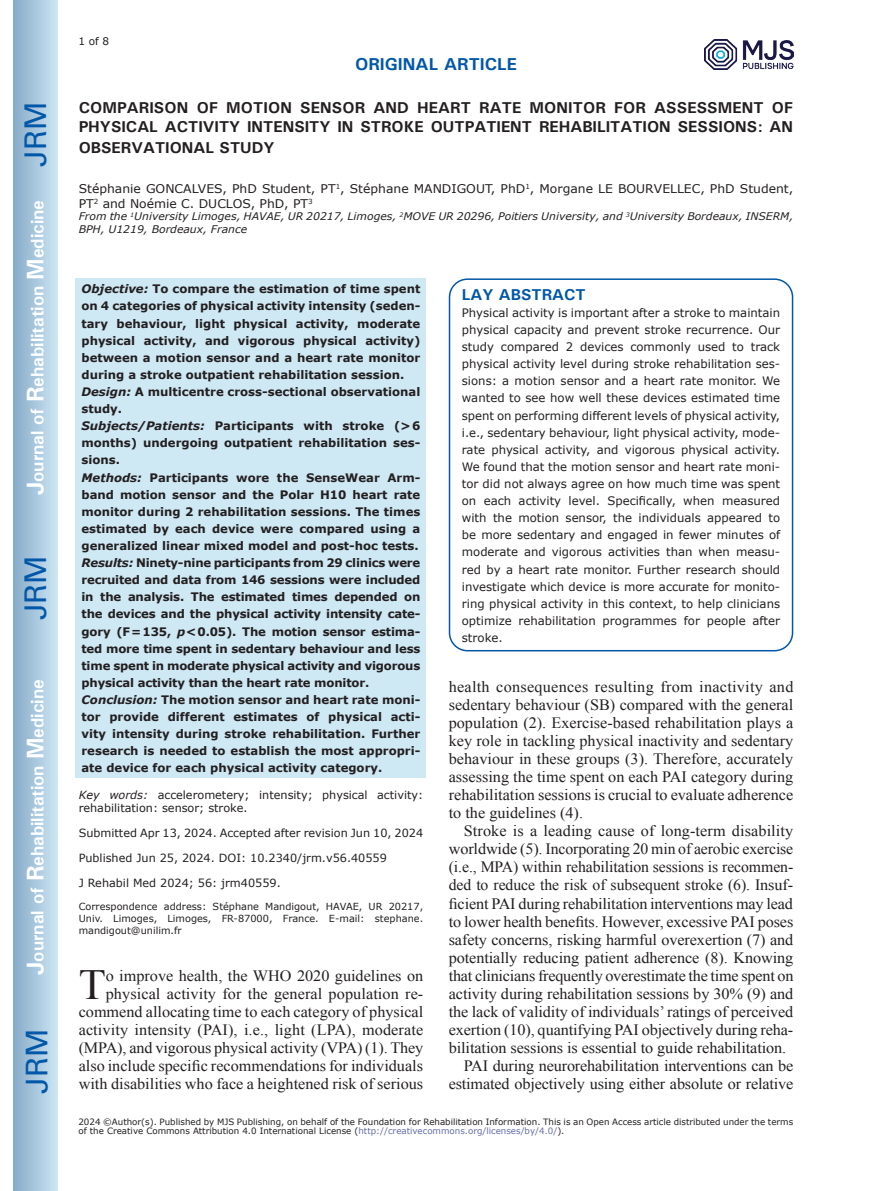
<style>
.page{position:relative;width:872px;height:1191px;background:#fff}
.page>*{position:absolute;margin:0;border:0;box-sizing:border-box;transform-origin:0 0}
.t1{font:42.9px "Times New Roman";color:#231f20}
.t2{font:30px "Univers";color:#0157a8}
.t3{font:700 18px "Univers";color:#fff}
.t4{font:700 17.25px "Univers";color:#0157a8}
.t5{font:15.75px/18px "Times New Roman";letter-spacing:-.005em;color:#231f20;text-align:right}
.t6{font:700 15.75px/18.9px "Univers";color:#231f20}
.t7{font:700 15.75px "Univers";color:#0157a8}
.t8{font:12px/14.4px "Verdana";color:#231f20}
.t9{font:700 11.7px/17.1px "Verdana";color:#231f20}
.t10{font:11.7px/17.1px "Verdana";color:#231f20;text-align:justify}
.t11{font:11.25px/13.5px "Verdana";color:#231f20}
.t12{font:italic 10.5px/12.8px "Verdana";color:#231f20}
.t13{font:10.5px "Verdana";color:#231f20}
.t14{font:9.75px/11.7px "Verdana";color:#231f20;text-align:justify}
.t15{font:8.7px/9px "Verdana";color:#231f20}
.s1{font-size:24px}
.s2{font-style:italic}
.s3{color:#656da9}
</style>
<div class="page">
<div style="left:14px;top:0;width:43px;height:1191px;background:linear-gradient(to right,#88acca,#cbe5f2)"></div>
<img style="left:704px;top:40px;width:89px;height:30px">
<div style="left:75px;top:278px;width:351px;height:500px;background:#cee8f4"></div>
<div style="left:449px;top:278px;width:344px;height:373px;border:2px solid #0157a8;border-radius:18px"></div>
<h2 class="t2" style="left:18px;top:167px;width:67px;rotate:-90deg">JRM</h2>
<p class="t3" style="left:26px;top:495px;width:297px;rotate:-90deg"><span class="s1">J</span>ournal of <span class="s1">R</span>ehabilitation <span class="s1">M</span>edicine</p>
<h2 class="t2" style="left:18px;top:620px;width:67px;rotate:-90deg">JRM</h2>
<p class="t3" style="left:26px;top:974px;width:297px;rotate:-90deg"><span class="s1">J</span>ournal of <span class="s1">R</span>ehabilitation <span class="s1">M</span>edicine</p>
<h2 class="t2" style="left:19px;top:1093px;width:67px;rotate:-90deg">JRM</h2>
<p class="t13" style="left:78px;top:35px;width:32px">1 of 8</p>
<p class="t4" style="left:355px;top:53px;width:163px">ORIGINAL ARTICLE</p>
<p class="t6" style="left:79px;top:98px;width:716px">COMPARISON OF MOTION SENSOR AND HEART RATE MONITOR FOR ASSESSMENT OF<br>PHYSICAL ACTIVITY INTENSITY IN STROKE OUTPATIENT REHABILITATION SESSIONS: AN</p>
<p class="t6" style="left:79px;top:138px;width:197px">OBSERVATIONAL STUDY</p>
<p class="t8" style="left:79px;top:182px;width:716px">Stéphanie GONCALVES, PhD Student, PT<sup>1</sup>, Stéphane MANDIGOUT, PhD<sup>1</sup>, Morgane LE BOURVELLEC, PhD Student,<br>PT<sup>2</sup> and Noémie C. DUCLOS, PhD, PT<sup>3</sup></p>
<p class="t12" style="left:79px;top:210px;width:716px">From the <sup>1</sup>University Limoges, HAVAE, UR 20217, Limoges, <sup>2</sup>MOVE UR 20296, Poitiers University, and <sup>3</sup>University Bordeaux, INSERM,<br>BPH, U1219, Bordeaux, France</p>
<p class="t9" style="left:81px;top:281px;width:340px"><span class="s2">Objective:</span> To compare the estimation of time spent on 4 categories of physical activity intensity (seden&shy;tary behaviour, light physical activity, moderate physical activity, and vigorous physical activity) between a motion sensor and a heart rate monitor during a stroke outpatient rehabilitation session.<br><span class="s2">Design:</span> A multicentre cross-sectional observational study.<br><span class="s2">Subjects/Patients:</span> Participants with stroke (&gt;6 months) undergoing outpatient rehabilitation ses&shy;sions.<br><span class="s2">Methods:</span> Participants wore the SenseWear Arm&shy;band motion sensor and the Polar H10 heart rate monitor during 2 rehabilitation sessions. The times estimated by each device were compared using a generalized linear mixed model and post-hoc tests.<br><span class="s2">Results:</span> Ninety-nine participants from 29 clinics were recruited and data from 146 sessions were included in the analysis. The estimated times depended on the devices and the physical activity intensity cate&shy;gory (F=135, <span class="s2">p</span>&lt;0.05). The motion sensor estima&shy;ted more time spent in sedentary behaviour and less time spent in moderate physical activity and vigorous physical activity than the heart rate monitor.<br><span class="s2">Conclusion:</span> The motion sensor and heart rate moni&shy;tor provide different estimates of physical acti&shy;vity intensity during stroke rehabilitation. Further research is needed to establish the most appropri&shy;ate device for each physical activity category.</p>
<p class="t11" style="left:79px;top:788px;width:346px"><span class="s2">Key words:</span> accelerometery; intensity; physical activity: rehabilitation: sensor; stroke.</p>
<p class="t11" style="left:79px;top:826px;width:346px">Submitted Apr 13, 2024. Accepted after revision Jun 10, 2024</p>
<p class="t11" style="left:79px;top:851px;width:310px">Published Jun 25, 2024. DOI: 10.2340/jrm.v56.40559</p>
<p class="t11" style="left:79px;top:876px;width:204px">J Rehabil Med 2024; 56: jrm40559.</p>
<p class="t14" style="left:79px;top:901px;width:346px">Correspondence address: Stéphane Mandigout, HAVAE, UR 20217, Univ. Limoges, Limoges, FR-87000, France. E-mail: stephane. mandigout@unilim.fr</p>
<h1 class="t1" style="left:79px;top:956px;width:29px">T</h1>
<p class="t5" style="left:79px;top:966px;width:346px">o improve health, the WHO 2020 guidelines on physical activity for the general population re&shy;commend allocating time to each category of physical activity intensity (PAI), i.e., light (LPA), moderate (MPA), and vigorous physical activity (VPA) (1). They also include specific recommendations for individuals with disabilities who face a heightened risk of serious</p>
<p class="t7" style="left:462px;top:284px;width:125px">LAY ABSTRACT</p>
<p class="t10" style="left:462px;top:304px;width:320px">Physical activity is important after a stroke to maintain physical capacity and prevent stroke recurrence. Our study compared 2 devices commonly used to track physical activity level during stroke rehabilitation ses&shy;sions: a motion sensor and a heart rate monitor. We wanted to see how well these devices estimated time spent on performing different levels of physical activity, i.e., sedentary behaviour, light physical activity, mode&shy;rate physical activity, and vigorous physical activity.<br>We found that the motion sensor and heart rate moni&shy;tor did not always agree on how much time was spent on each activity level. Specifically, when measured with the motion sensor, the individuals appeared to be more sedentary and engaged in fewer minutes of moderate and vigorous activities than when measu&shy;red by a heart rate monitor. Further research should investigate which device is more accurate for monito&shy;ring physical activity in this context, to help clinicians optimize rehabilitation programmes for people after stroke.</p>
<p class="t5" style="left:449px;top:677px;width:346px;text-align:justify">health consequences resulting from inactivity and sedentary behaviour (SB) compared with the general population (2). Exercise-based rehabilitation plays a key role in tackling physical inactivity and sedentary behaviour in these groups (3). Therefore, accurately assessing the time spent on each PAI category during rehabilitation sessions is crucial to evaluate adherence to the guidelines (4).</p>
<p class="t5" style="left:464px;top:822px;width:331px">Stroke is a leading cause of long-term disability</p>
<p class="t5" style="left:449px;top:839px;width:346px">worldwide (5). Incorporating 20 min of aerobic exercise</p>
<p class="t5" style="left:449px;top:858px;width:346px">(i.e., MPA) within rehabilitation sessions is recommen-</p>
<p class="t5" style="left:449px;top:876px;width:346px">ded to reduce the risk of subsequent stroke (6). Insuf-</p>
<p class="t5" style="left:449px;top:894px;width:346px">ficient PAI during rehabilitation interventions may lead</p>
<p class="t5" style="left:449px;top:912px;width:346px">to lower health benefits. However, excessive PAI poses</p>
<p class="t5" style="left:449px;top:930px;width:346px">safety concerns, risking harmful overexertion (7) and</p>
<p class="t5" style="left:449px;top:948px;width:346px">potentially reducing patient adherence (8). Knowing</p>
<p class="t5" style="left:449px;top:966px;width:346px">that clinicians frequently overestimate the time spent on</p>
<p class="t5" style="left:449px;top:984px;width:346px">activity during rehabilitation sessions by 30% (9) and</p>
<p class="t5" style="left:449px;top:1002px;width:346px">the lack of validity of individuals’ ratings of perceived</p>
<p class="t5" style="left:449px;top:1020px;width:346px">exertion (10), quantifying PAI objectively during reha-</p>
<p class="t5" style="left:449px;top:1038px;width:339px">bilitation sessions is essential to guide rehabilitation.</p>
<p class="t5" style="left:464px;top:1056px;width:331px">PAI during neurorehabilitation interventions can be</p>
<p class="t5" style="left:449px;top:1074px;width:346px">estimated objectively using either absolute or relative</p>
<p class="t15" style="left:78px;top:1117px;width:716px">2024 ©Author(s). Published by MJS Publishing, on behalf of the Foundation for Rehabilitation Information. This is an Open Access article distributed under the terms of the Creative Commons Attribution 4.0 International License (<span class="s3">http://creativecommons.org/licenses/by/4.0/</span>).</p>
</div>
